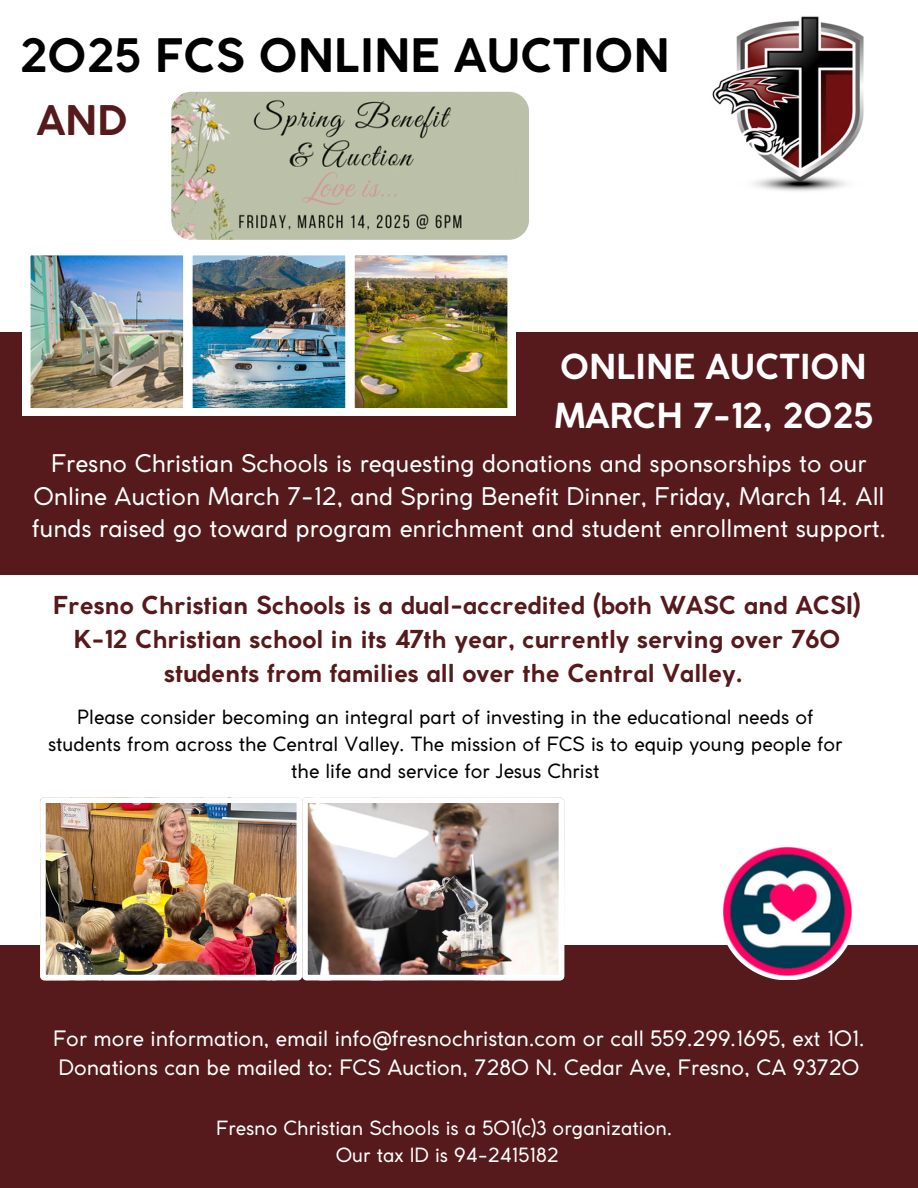
<style>
.page{position:relative;width:918px;height:1188px;background:#fff}
.page>*{position:absolute;margin:0;border:0;box-sizing:border-box;transform-origin:0 0}
.t1{font:700 45.6px "Coco Gothic";color:#000}
.t2{font:700 40.35px "Coco Gothic";color:#561a1c}
.t3{font:700 34.05px/48.3px "Coco Gothic";color:#fff}
.t4{font:700 24.45px/33.8px "Coco Gothic";color:#561a1c;text-align:center}
.t5{font:24px/32.7px "Coco Gothic";color:#fff;text-align:center}
.t6{font:21px/29.2px "Coco Gothic";color:#fff}
.t7{font:19.35px/27px "Coco Gothic";color:#000;text-align:center}
.t8{font:19.35px "Coco Gothic";color:#fff}
</style>
<div class="page">
<div style="left:0;top:332px;width:918px;height:242px;background:#561a1c"></div>
<img style="left:712px;top:16px;width:152px;height:175px">
<img style="left:23px;top:255px;width:492px;height:161px">
<div style="left:0;top:945px;width:918px;height:243px;background:#561a1c"></div>
<svg style="left:763px;top:976px;width:49px;height:4px"></svg>
<img style="left:723px;top:847px;width:129px;height:129px">
<img style="left:40px;top:797px;width:262px;height:183px">
<img style="left:302px;top:797px;width:262px;height:183px">
<img style="left:171px;top:92px;width:358px;height:148px;border-radius:20px">
<h1 class="t1" style="left:20px;top:38px;width:652px">2025 FCS ONLINE AUCTION</h1>
<p class="t2" style="left:36px;top:105px;width:92px">AND</p>
<h3 class="t3" style="left:554px;top:346px;width:321px">ONLINE AUCTION<br>MARCH 7-12, 2025</h3>
<h5 class="t5" style="left:32px;top:449px;width:856px">Fresno Christian Schools is requesting donations and sponsorships to our<br>Online Auction March 7-12, and Spring Benefit Dinner, Friday, March 14. All funds raised go toward program enrichment and student enrollment support.</h5>
<p class="t4" style="left:53px;top:591px;width:810px">Fresno Christian Schools is a dual-accredited (both WASC and ACSI)<br>K-12 Christian school in its 47th year, currently serving over 760 students from families all over the Central Valley.</p>
<p class="t7" style="left:48px;top:705px;width:796px">Please consider becoming an integral part of investing in the educational needs of students from across the Central Valley. The mission of FCS is to equip young people for the life and service for Jesus Christ</p>
<h4 class="t6" style="left:53px;top:1025px;width:813px">For more information, email info@fresnochristan.com or call 559.299.1695, ext 101.<br>Donations can be mailed to: FCS Auction, 7280 N. Cedar Ave, Fresno, CA 93720</h4>
<p class="t8" style="left:216px;top:1121px;width:457px">Fresno Christian Schools is a 501(c)3 organization.</p>
<p class="t8" style="left:336px;top:1148px;width:224px">Our tax ID is 94-2415182</p>
</div>
